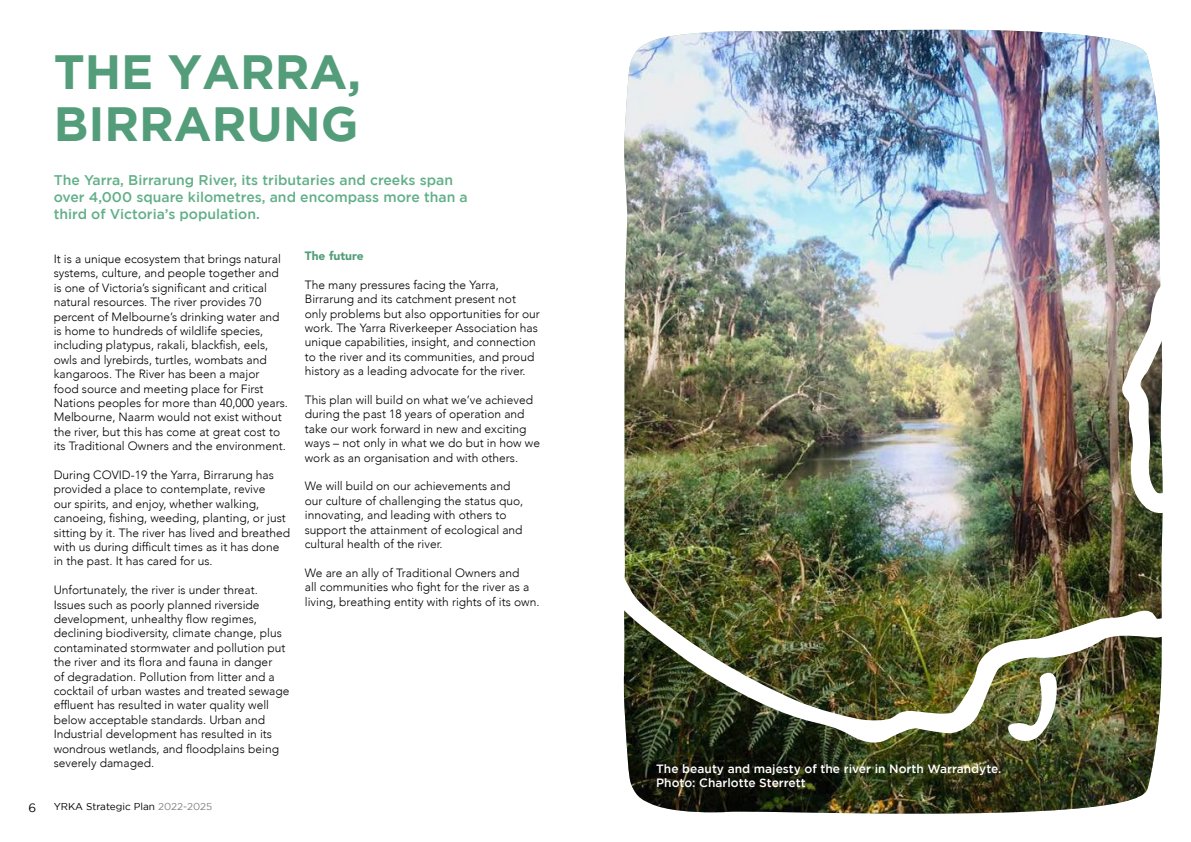
<style>
.page{position:relative;width:1191px;height:842px;background:#fff}
.page>*{position:absolute;margin:0;border:0;box-sizing:border-box;transform-origin:0 0}
.t1{font:700 48px/52px "Gotham";color:#539d7a}
.t2{font:500 14px/16.8px "Gotham";color:#62af88}
.t3{font:300 12px/14.4px "Avenir";color:#000}
.t4{font:500 12px/14.4px "Gotham";color:#fff}
.t5{font:900 12px "Avenir LT Std";color:#539d7a}
.t6{font:12px "Gotham";color:#000}
.t7{font:10px "Gotham";color:#000}
.s1{color:#808285}
</style>
<div class="page">
<img style="left:626px;top:746px;width:530px;height:68px">
<img style="left:623px;top:29px;width:540px;height:717px">
<img style="left:1007px;top:672px;width:53px;height:70px">
<h1 class="t1" style="left:54px;top:45px;width:309px">THE YARRA,<br>BIRRARUNG</h1>
<p class="t2" style="left:54px;top:172px;width:415px">The Yarra, Birrarung River, its tributaries and creeks span over 4,000 square kilometres, and encompass more than a third of Victoria’s population.</p>
<p class="t3" style="left:54px;top:252px;width:236px">It is a unique ecosystem that brings natural systems, culture, and people together and is one of Victoria’s significant and critical natural resources. The river provides 70 percent of Melbourne’s drinking water and is home to hundreds of wildlife species, including platypus, rakali, blackfish, eels, owls and lyrebirds, turtles, wombats and kangaroos. The River has been a major<br>food source and meeting place for First Nations peoples for more than 40,000 years.<br>Melbourne, Naarm would not exist without the river, but this has come at great cost to its Traditional Owners and the environment.</p>
<p class="t3" style="left:54px;top:468px;width:238px">During COVID-19 the Yarra, Birrarung has provided a place to contemplate, revive<br>our spirits, and enjoy, whether walking, canoeing, fishing, weeding, planting, or just sitting by it. The river has lived and breathed with us during difficult times as it has done in the past. It has cared for us.</p>
<p class="t3" style="left:54px;top:583px;width:237px">Unfortunately, the river is under threat.<br>Issues such as poorly planned riverside development, unhealthy flow regimes, declining biodiversity, climate change, plus contaminated stormwater and pollution put the river and its flora and fauna in danger<br>of degradation. Pollution from litter and a cocktail of urban wastes and treated sewage effluent has resulted in water quality well below acceptable standards. Urban and Industrial development has resulted in its wondrous wetlands, and floodplains being severely damaged.</p>
<p class="t5" style="left:305px;top:249px;width:60px">The future</p>
<p class="t3" style="left:305px;top:277px;width:237px">The many pressures facing the Yarra, Birrarung and its catchment present not only problems but also opportunities for our work. The Yarra Riverkeeper Association has unique capabilities, insight, and connection to the river and its communities, and proud history as a leading advocate for the river.</p>
<p class="t3" style="left:305px;top:393px;width:237px">This plan will build on what we’ve achieved during the past 18 years of operation and take our work forward in new and exciting ways – not only in what we do but in how we work as an organisation and with others.</p>
<p class="t3" style="left:305px;top:479px;width:220px">We will build on our achievements and our culture of challenging the status quo, innovating, and leading with others to support the attainment of ecological and cultural health of the river.</p>
<p class="t3" style="left:305px;top:565px;width:236px">We are an ally of Traditional Owners and<br>all communities who fight for the river as a living, breathing entity with rights of its own.</p>
<p class="t6" style="left:28px;top:801px;width:9px">6</p>
<p class="t7" style="left:54px;top:801px;width:160px">YRKA Strategic Plan <span class="s1">2022-2025</span></p>
<p class="t4" style="left:656px;top:761px;width:347px">The beauty and majesty of the river in North Warrandyte.<br>Photo: Charlotte Sterrett</p>
</div>
